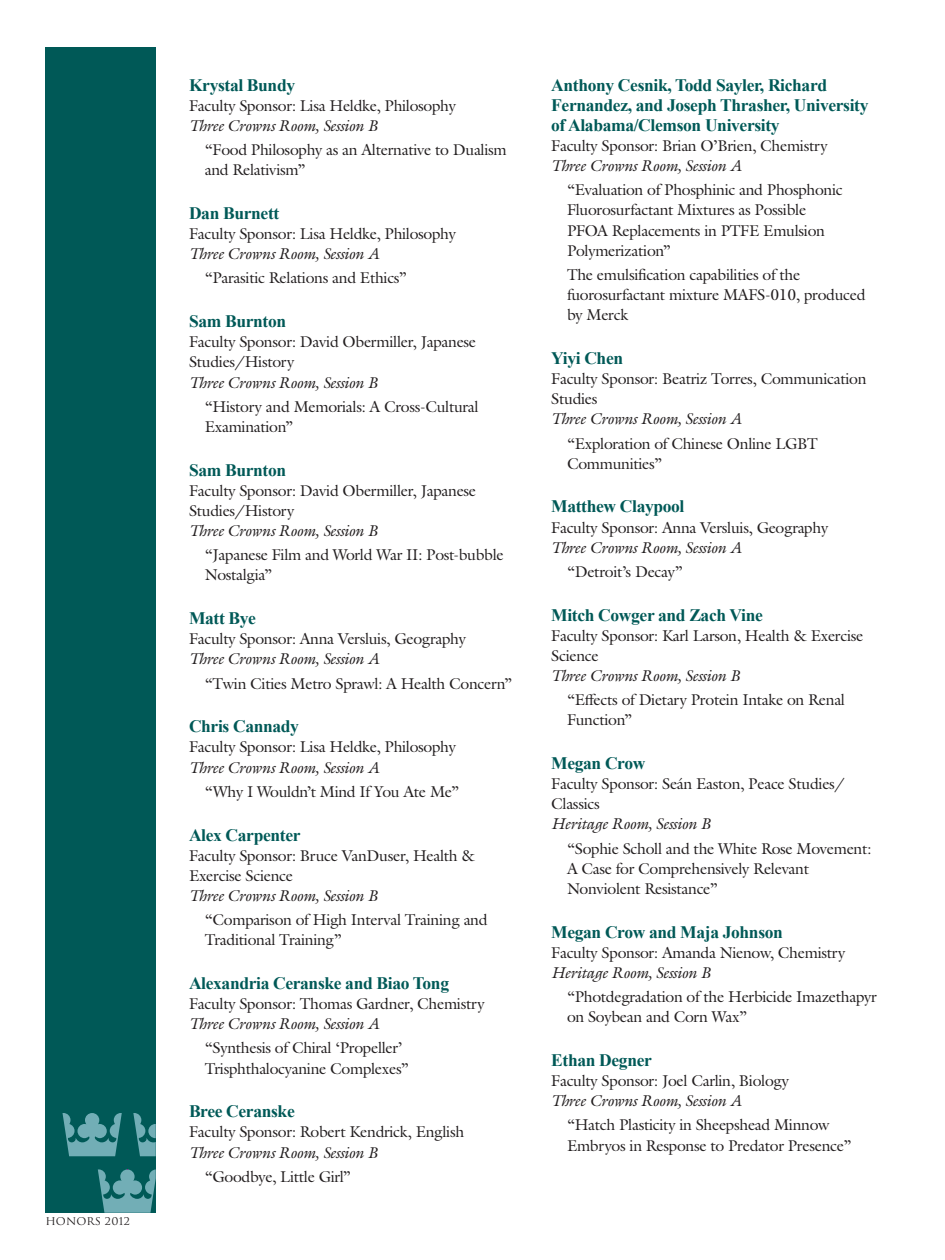
<style>
.page{position:relative;width:945px;height:1260px;background:#fff}
.page>*{position:absolute;margin:0;border:0;box-sizing:border-box;transform-origin:0 0}
.t1{font:700 17.5px/20.1px "Times New Roman";letter-spacing:-.02em;color:#005957}
.t2{font:15.75px/20.1px "Galliard Pro";letter-spacing:-.02em;color:#231f20}
.t3{font:italic 15.75px "Galliard Pro";letter-spacing:-.02em;color:#231f20}
.t4{font:10.33px "Trajan";letter-spacing:.01em;color:#231f20;scale:1.05 1}
</style>
<div class="page">
<div style="left:46px;top:47px;width:110px;height:1166px;background:#005957"></div>
<svg style="left:63px;top:1113px;width:59px;height:43px"></svg>
<svg style="left:98px;top:1169px;width:58px;height:44px"></svg>
<svg style="left:133px;top:1113px;width:23px;height:43px"></svg>
<p class="t4" style="left:46px;top:1215px;width:82px">HONORS 2012</p>
<p class="t1" style="left:189px;top:75px;width:108px">Krystal Bundy</p>
<p class="t2" style="left:189px;top:95px;width:269px">Faculty Sponsor: Lisa Heldke, Philosophy</p>
<p class="t3" style="left:189px;top:115px;width:190px">Three Crowns Room, Session B</p>
<p class="t2" style="left:205px;top:139px;width:304px">“Food Philosophy as an Alternative to Dualism and Relativism”</p>
<p class="t1" style="left:189px;top:203px;width:92px">Dan Burnett</p>
<p class="t2" style="left:189px;top:223px;width:269px">Faculty Sponsor: Lisa Heldke, Philosophy</p>
<p class="t3" style="left:189px;top:244px;width:192px">Three Crowns Room, Session A</p>
<p class="t2" style="left:205px;top:268px;width:204px">“Parasitic Relations and Ethics”</p>
<p class="t1" style="left:189px;top:311px;width:99px">Sam Burnton</p>
<p class="t2" style="left:189px;top:332px;width:289px">Faculty Sponsor: David Obermiller, Japanese<br>Studies/History</p>
<p class="t3" style="left:189px;top:372px;width:190px">Three Crowns Room, Session B</p>
<p class="t2" style="left:205px;top:396px;width:275px">“History and Memorials: A Cross-Cultural<br>Examination”</p>
<p class="t1" style="left:189px;top:460px;width:99px">Sam Burnton</p>
<p class="t2" style="left:189px;top:480px;width:289px">Faculty Sponsor: David Obermiller, Japanese<br>Studies/History</p>
<p class="t3" style="left:189px;top:521px;width:190px">Three Crowns Room, Session B</p>
<p class="t2" style="left:205px;top:545px;width:301px">“Japanese Film and World War II: Post-bubble<br>Nostalgia”</p>
<p class="t1" style="left:189px;top:608px;width:69px">Matt Bye</p>
<p class="t2" style="left:189px;top:628px;width:278px">Faculty Sponsor: Anna Versluis, Geography</p>
<p class="t3" style="left:189px;top:649px;width:192px">Three Crowns Room, Session A</p>
<p class="t2" style="left:205px;top:673px;width:309px">“Twin Cities Metro Sprawl: A Health Concern”</p>
<p class="t1" style="left:189px;top:716px;width:112px">Chris Cannady</p>
<p class="t2" style="left:189px;top:737px;width:269px">Faculty Sponsor: Lisa Heldke, Philosophy</p>
<p class="t3" style="left:189px;top:757px;width:192px">Three Crowns Room, Session A</p>
<p class="t2" style="left:205px;top:781px;width:256px">“Why I Wouldn’t Mind If You Ate Me”</p>
<p class="t1" style="left:189px;top:824px;width:113px">Alex Carpenter</p>
<p class="t2" style="left:189px;top:845px;width:288px">Faculty Sponsor: Bruce VanDuser, Health &amp;<br>Exercise Science</p>
<p class="t3" style="left:189px;top:885px;width:190px">Three Crowns Room, Session B</p>
<p class="t2" style="left:205px;top:909px;width:284px">“Comparison of High Interval Training and<br>Traditional Training”</p>
<p class="t1" style="left:189px;top:973px;width:262px">Alexandria Ceranske and Biao Tong</p>
<p class="t2" style="left:189px;top:993px;width:297px">Faculty Sponsor: Thomas Gardner, Chemistry</p>
<p class="t3" style="left:189px;top:1014px;width:192px">Three Crowns Room, Session A</p>
<p class="t2" style="left:205px;top:1038px;width:206px">“Synthesis of Chiral ‘Propeller’<br>Trisphthalocyanine Complexes”</p>
<p class="t1" style="left:189px;top:1101px;width:107px">Bree Ceranske</p>
<p class="t2" style="left:189px;top:1122px;width:277px">Faculty Sponsor: Robert Kendrick, English</p>
<p class="t3" style="left:189px;top:1142px;width:190px">Three Crowns Room, Session B</p>
<p class="t2" style="left:205px;top:1166px;width:148px">“Goodbye, Little Girl”</p>
<p class="t1" style="left:551px;top:75px;width:319px">Anthony Cesnik, Todd Sayler, Richard<br>Fernandez, and Joseph Thrasher, University of Alabama/Clemson University</p>
<p class="t2" style="left:551px;top:135px;width:278px">Faculty Sponsor: Brian O’Brien, Chemistry</p>
<p class="t3" style="left:551px;top:156px;width:192px">Three Crowns Room, Session A</p>
<p class="t2" style="left:567px;top:180px;width:277px">“Evaluation of Phosphinic and Phosphonic Fluorosurfactant Mixtures as Possible PFOA Replacements in PTFE Emulsion Polymerization”</p>
<p class="t2" style="left:567px;top:264px;width:300px">The emulsification capabilities of the fuorosurfactant mixture MAFS-010, produced by Merck</p>
<p class="t1" style="left:551px;top:348px;width:73px">Yiyi Chen</p>
<p class="t2" style="left:551px;top:368px;width:317px">Faculty Sponsor: Beatriz Torres, Communication<br>Studies</p>
<p class="t3" style="left:551px;top:409px;width:192px">Three Crowns Room, Session A</p>
<p class="t2" style="left:567px;top:433px;width:252px">“Exploration of Chinese Online LGBT<br>Communities”</p>
<p class="t1" style="left:551px;top:496px;width:135px">Matthew Claypool</p>
<p class="t2" style="left:551px;top:517px;width:278px">Faculty Sponsor: Anna Versluis, Geography</p>
<p class="t3" style="left:551px;top:537px;width:192px">Three Crowns Room, Session A</p>
<p class="t2" style="left:567px;top:561px;width:118px">“Detroit’s Decay”</p>
<p class="t1" style="left:551px;top:605px;width:213px">Mitch Cowger and Zach Vine</p>
<p class="t2" style="left:551px;top:625px;width:314px">Faculty Sponsor: Karl Larson, Health &amp; Exercise<br>Science</p>
<p class="t3" style="left:551px;top:665px;width:190px">Three Crowns Room, Session B</p>
<p class="t2" style="left:567px;top:689px;width:280px">“Effects of Dietary Protein Intake on Renal<br>Function”</p>
<p class="t1" style="left:551px;top:753px;width:96px">Megan Crow</p>
<p class="t2" style="left:551px;top:773px;width:295px">Faculty Sponsor: Seán Easton, Peace Studies/<br>Classics</p>
<p class="t3" style="left:551px;top:814px;width:160px">Heritage Room, Session B</p>
<p class="t2" style="left:567px;top:838px;width:306px">“Sophie Scholl and the White Rose Movement:<br>A Case for Comprehensively Relevant<br>Nonviolent Resistance”</p>
<p class="t1" style="left:551px;top:922px;width:233px">Megan Crow and Maja Johnson</p>
<p class="t2" style="left:551px;top:942px;width:296px">Faculty Sponsor: Amanda Nienow, Chemistry</p>
<p class="t3" style="left:551px;top:962px;width:160px">Heritage Room, Session B</p>
<p class="t2" style="left:567px;top:986px;width:311px">“Photdegradation of the Herbicide Imazethapyr on Soybean and Corn Wax”</p>
<p class="t1" style="left:551px;top:1050px;width:102px">Ethan Degner</p>
<p class="t2" style="left:551px;top:1070px;width:239px">Faculty Sponsor: Joel Carlin, Biology</p>
<p class="t3" style="left:551px;top:1091px;width:192px">Three Crowns Room, Session A</p>
<p class="t2" style="left:567px;top:1115px;width:286px">“Hatch Plasticity in Sheepshead Minnow<br>Embryos in Response to Predator Presence”</p>
</div>
